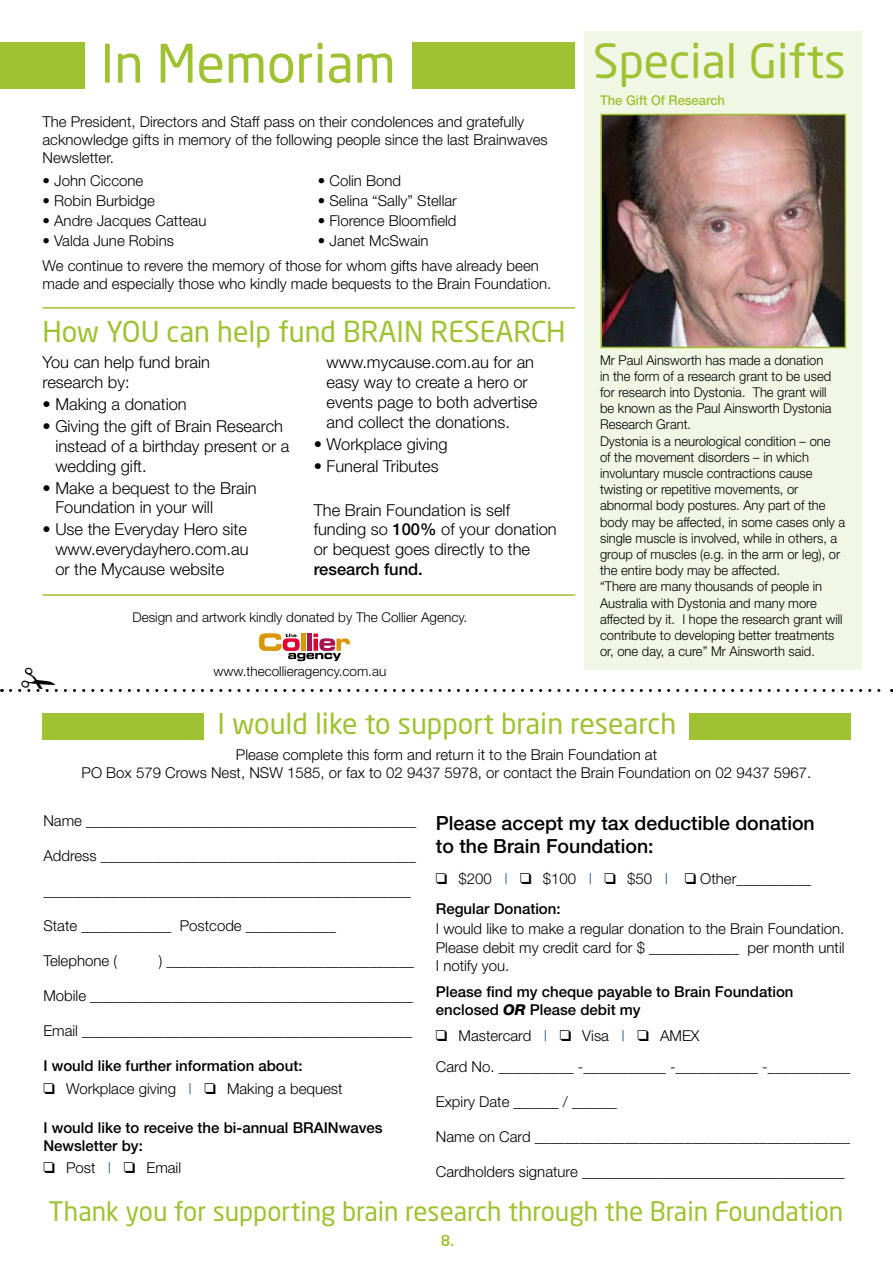
<style>
.page{position:relative;width:893px;height:1263px;background:#fff}
.page>*{position:absolute;margin:0;border:0;box-sizing:border-box;transform-origin:0 0}
.t1{font:52.5px "Neo Sans Std";color:#9ec231}
.t2{font:46.5px "Neo Sans Std";color:#9ec231}
.t3{font:28.5px "Neo Sans Std";color:#9ec231}
.t4{font:26.55px "Neo Sans Std";color:#9ec231}
.t5{font:500 19.5px/23.4px "Helvetica Neue";color:#000}
.t6{font:300 16.5px/19.8px "Helvetica Neue";color:#000}
.t7{font:500 16.5px "Helvetica Neue";color:#000}
.t8{font:300 15px/18px "Helvetica Neue";color:#000}
.t9{font:500 15px/18px "Helvetica Neue";color:#000}
.t10{font:500 15px "Neo Sans Std";color:#9ec231}
.t11{font:300 13.5px/16.2px "Helvetica Neue";color:#000;scale:.96 1}
.t12{font:300 13.5px "Helvetica Neue";color:#000}
.t13{font:500 13.5px "Helvetica Neue";color:#9ec231;scale:.96 1}
.s1{font-weight:500}
.s2{font-family:"Monotype Sorts";font-weight:400}
.s3{font-weight:300}
.s4{font-weight:300;color:#004489}
.s5{color:#004489}
.s6{font-weight:800;font-style:italic}
</style>
<div class="page">
<div style="left:584px;top:32px;width:277px;height:638px;background:#f2f6e5"></div>
<img style="left:603px;top:117px;width:240px;height:228px">
<div style="left:600px;top:114px;width:246px;height:234px;border:2px solid #9ec231"></div>
<div style="left:43px;top:713px;width:161px;height:27px;background:#9ec231"></div>
<div style="left:689px;top:713px;width:161px;height:27px;background:#9ec231"></div>
<div style="left:412px;top:43px;width:163px;height:46px;background:#9ec231"></div>
<div style="left:0;top:43px;width:85px;height:46px;background:#9ec231"></div>
<hr style="left:43px;top:307px;width:532px;height:2px;background:#9ec231">
<hr style="left:43px;top:594px;width:532px;height:2px;background:#9ec231">
<svg style="left:10px;top:633px;width:882px;height:59px"></svg>
<h1 class="t1" style="left:100px;top:31px;width:297px">In Memoriam</h1>
<p class="t8" style="left:43px;top:112px;width:507px">The President, Directors and Staff pass on their condolences and gratefully acknowledge gifts in memory of the following people since the last Brainwaves<br>Newsletter.</p>
<p class="t8" style="left:43px;top:171px;width:102px">• John Ciccone</p>
<p class="t8" style="left:43px;top:191px;width:114px">• Robin Burbidge</p>
<p class="t8" style="left:43px;top:211px;width:165px">• Andre Jacques Catteau</p>
<p class="t8" style="left:43px;top:231px;width:133px">• Valda June Robins</p>
<p class="t8" style="left:318px;top:171px;width:85px">• Colin Bond</p>
<p class="t8" style="left:318px;top:191px;width:141px">• Selina “Sally” Stellar</p>
<p class="t8" style="left:318px;top:211px;width:140px">• Florence Bloomfield</p>
<p class="t8" style="left:318px;top:231px;width:112px">• Janet McSwain</p>
<p class="t8" style="left:43px;top:256px;width:510px">We continue to revere the memory of those for whom gifts have already been made and especially those who kindly made bequests to the Brain Foundation.</p>
<h3 class="t3" style="left:43px;top:314px;width:525px">How YOU can help fund BRAIN RESEARCH</h3>
<p class="t6" style="left:43px;top:352px;width:169px">You can help fund brain research by:</p>
<p class="t6" style="left:43px;top:394px;width:146px">• Making a donation</p>
<p class="t6" style="left:55px;top:416px;width:236px;text-indent:-13px">• Giving the gift of Brain Research instead of a birthday present or a wedding gift.</p>
<p class="t6" style="left:55px;top:477px;width:203px;text-indent:-13px">• Make a bequest to the Brain<br>Foundation in your will</p>
<p class="t6" style="left:55px;top:519px;width:195px;text-align:justify;text-indent:-13px">• Use the Everyday Hero site www.everydayhero.com.au or the Mycause website</p>
<p class="t6" style="left:327px;top:352px;width:212px">www.mycause.com.au for an easy way to create a hero or events page to both advertise and collect the donations.</p>
<p class="t6" style="left:314px;top:434px;width:135px">• Workplace giving</p>
<p class="t6" style="left:314px;top:455px;width:127px">• Funeral Tributes</p>
<p class="t6" style="left:314px;top:499px;width:244px">The Brain Foundation is self funding so <span class="s1">100%</span> of your donation or bequest goes directly to the</p>
<p class="t7" style="left:314px;top:559px;width:111px">research fund.</p>
<p class="t12" style="left:133px;top:609px;width:336px">Design and artwork kindly donated by The Collier Agency.</p>
<p class="t12" style="left:213px;top:663px;width:174px">www.thecollieragency.com.au</p>
<h2 class="t2" style="left:593px;top:33px;width:254px">Special Gifts</h2>
<p class="t13" style="left:600px;top:92px;width:132px">The Gift Of Research</p>
<p class="t11" style="left:600px;top:351px;width:257px">Mr Paul Ainsworth has made a donation<br>in the form of a research grant to be used for research into Dystonia. The grant will<br>be known as the Paul Ainsworth Dystonia Research Grant.<br>Dystonia is a neurological condition – one<br>of the movement disorders – in which involuntary muscle contractions cause twisting or repetitive movements, or abnormal body postures. Any part of the body may be affected, in some cases only a single muscle is involved, while in others, a group of muscles (e.g. in the arm or leg), or the entire body may be affected.<br>“There are many thousands of people in Australia with Dystonia and many more affected by it. I hope the research grant will contribute to developing better treatments or, one day, a cure” Mr Ainsworth said.</p>
<h3 class="t3" style="left:218px;top:706px;width:460px">I would like to support brain research</h3>
<p class="t8" style="left:82px;top:745px;width:731px;text-align:center">Please complete this form and return it to the Brain Foundation at<br>PO Box 579 Crows Nest, NSW 1585, or fax to 02 9437 5978, or contact the Brain Foundation on 02 9437 5967.</p>
<p class="t8" style="left:43px;top:811px;width:374px">Name ____________________________________________</p>
<p class="t8" style="left:43px;top:846px;width:374px">Address __________________________________________</p>
<p class="t8" style="left:43px;top:881px;width:369px">_________________________________________________</p>
<p class="t8" style="left:43px;top:916px;width:294px">State ____________ Postcode ____________</p>
<p class="t8" style="left:43px;top:951px;width:75px">Telephone (</p>
<p class="t8" style="left:159px;top:951px;width:257px">) _________________________________</p>
<p class="t8" style="left:43px;top:986px;width:371px">Mobile ___________________________________________</p>
<p class="t8" style="left:43px;top:1021px;width:370px">Email ____________________________________________</p>
<p class="t9" style="left:43px;top:1055px;width:301px;line-height:22.2px">I would like further information about:<br><span class="s2">q</span> <span class="s3">Workplace giving</span> <span class="s4">|</span> <span class="s2">q</span> <span class="s3">Making a bequest</span></p>
<p class="t9" style="left:43px;top:1118px;width:341px">I would like to receive the bi-annual BRAINwaves<br>Newsletter by:</p>
<p class="t8" style="left:43px;top:1158px;width:139px"><span class="s2">q</span> Post <span class="s5">|</span> <span class="s2">q</span> Email</p>
<h3 class="t4" style="left:49px;top:1195px;width:796px">Thank you for supporting brain research through the Brain Foundation</h3>
<h3 class="t5" style="left:436px;top:811px;width:380px">Please accept my tax deductible donation to the Brain Foundation:</h3>
<p class="t8" style="left:436px;top:863px;width:377px;line-height:30.8px"><span class="s2">q</span> $200 <span class="s5">|</span> <span class="s2">q</span> $100 <span class="s5">|</span> <span class="s2">q</span> $50 <span class="s5">|</span> <span class="s2">q</span> Other__________<br><span class="s1">Regular Donation:</span></p>
<p class="t8" style="left:436px;top:918px;width:410px;line-height:19.5px">I would like to make a regular donation to the Brain Foundation.<br>Please debit my credit card for $ ____________ per month until</p>
<p class="t8" style="left:436px;top:957px;width:75px">I notify you.</p>
<p class="t9" style="left:436px;top:982px;width:359px">Please find my cheque payable to Brain Foundation enclosed <span class="s6">OR</span> Please debit my</p>
<p class="t8" style="left:436px;top:1020px;width:416px;line-height:30.8px"><span class="s2">q</span> Mastercard <span class="s5">|</span> <span class="s2">q</span> Visa <span class="s5">|</span> <span class="s2">q</span> AMEX<br>Card No. __________ -___________ -___________ -___________</p>
<p class="t8" style="left:436px;top:1092px;width:183px">Expiry Date ______ / ______</p>
<p class="t8" style="left:436px;top:1127px;width:415px">Name on Card __________________________________________</p>
<p class="t8" style="left:436px;top:1162px;width:410px">Cardholders signature ___________________________________</p>
<p class="t10" style="left:441px;top:1231px;width:15px">8.</p>
</div>
